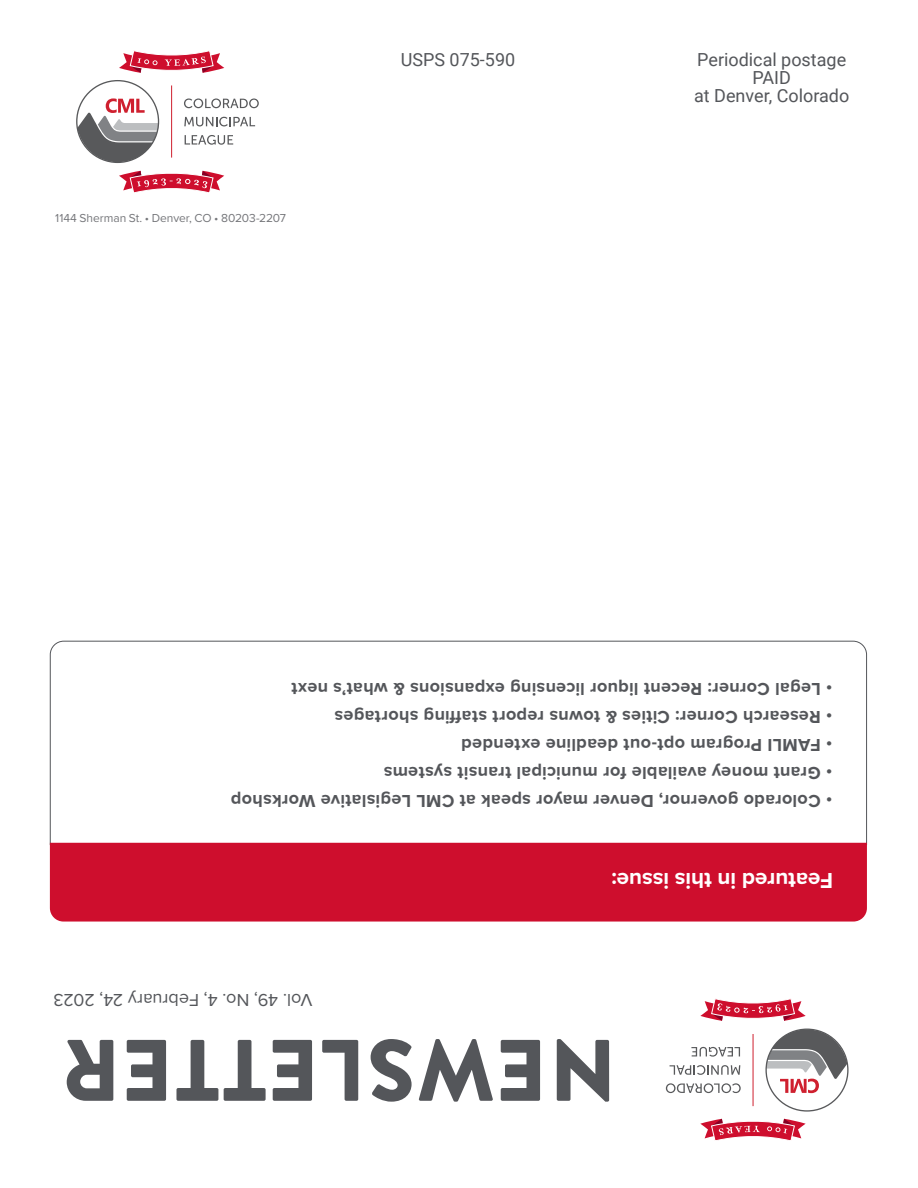
<style>
.page{position:relative;width:918px;height:1188px;background:#fff}
.page>*{position:absolute;margin:0;border:0;box-sizing:border-box;transform-origin:0 0}
.t1{font:900 87px "Brandon Grotesque";letter-spacing:.02em;color:#54565a}
.t2{font:700 22.5px "Proxima Nova";letter-spacing:-.005em;color:#fff}
.t3{font:700 18px "Proxima Nova";letter-spacing:.015em;color:#54565a}
.t4{font:18px/18px "Roboto";color:#54565a;text-align:center}
.t5{font:18px "Proxima Nova";color:#54565a}
.t6{font:12px "Proxima Nova";letter-spacing:-.005em;color:#76777b}
</style>
<div class="page">
<hr style="left:171px;top:85px;width:1px;height:73px;background:#cf202f">
<svg style="left:77px;top:98px;width:82px;height:64px"></svg>
<svg style="left:184px;top:98px;width:75px;height:10px"></svg>
<svg style="left:184px;top:117px;width:71px;height:9px"></svg>
<svg style="left:185px;top:135px;width:48px;height:10px"></svg>
<svg style="left:119px;top:50px;width:105px;height:23px"></svg>
<svg style="left:119px;top:171px;width:105px;height:22px"></svg>
<svg style="left:50px;top:640px;width:817px;height:203px"></svg>
<div style="left:50px;top:843px;width:817px;height:79px;background:#ce0e2d"></div>
<hr style="left:753px;top:1034px;width:1px;height:72px;background:#cf202f">
<svg style="left:766px;top:1029px;width:81px;height:64px"></svg>
<svg style="left:666px;top:1083px;width:75px;height:10px"></svg>
<svg style="left:670px;top:1065px;width:70px;height:10px"></svg>
<svg style="left:691px;top:1047px;width:49px;height:10px"></svg>
<svg style="left:700px;top:1119px;width:106px;height:22px"></svg>
<svg style="left:700px;top:998px;width:106px;height:23px"></svg>
<p class="t6" style="left:55px;top:209px;width:232px">1144 Sherman St. • Denver, CO • 80203-2207</p>
<p class="t4" style="left:401px;top:50px;width:116px">USPS 075-590</p>
<p class="t4" style="left:694px;top:50px;width:157px">Periodical postage<br>PAID<br>at Denver, Colorado</p>
<p class="t3" style="left:832px;top:703px;width:543px;rotate:-180deg">• Legal Corner: Recent liquor licensing expansions &amp; what’s next</p>
<p class="t3" style="left:832px;top:731px;width:499px;rotate:-180deg">• Research Corner: Cities &amp; towns report staffing shortages</p>
<p class="t3" style="left:832px;top:758px;width:373px;rotate:-180deg">• FAMLI Program opt-out deadline extended</p>
<p class="t3" style="left:832px;top:786px;width:450px;rotate:-180deg">• Grant money available for municipal transit systems</p>
<p class="t3" style="left:832px;top:814px;width:603px;rotate:-180deg">• Colorado governor, Denver mayor speak at CML Legislative Workshop</p>
<p class="t5" style="left:312px;top:1014px;width:260px;rotate:-180deg">Vol. 49, No. 4, February 24, 2023</p>
<p class="t2" style="left:833px;top:898px;width:223px;rotate:-180deg">Featured in this issue:</p>
<h1 class="t1" style="left:617px;top:1132px;width:556px;rotate:-180deg">NEWSLETTER</h1>
</div>
